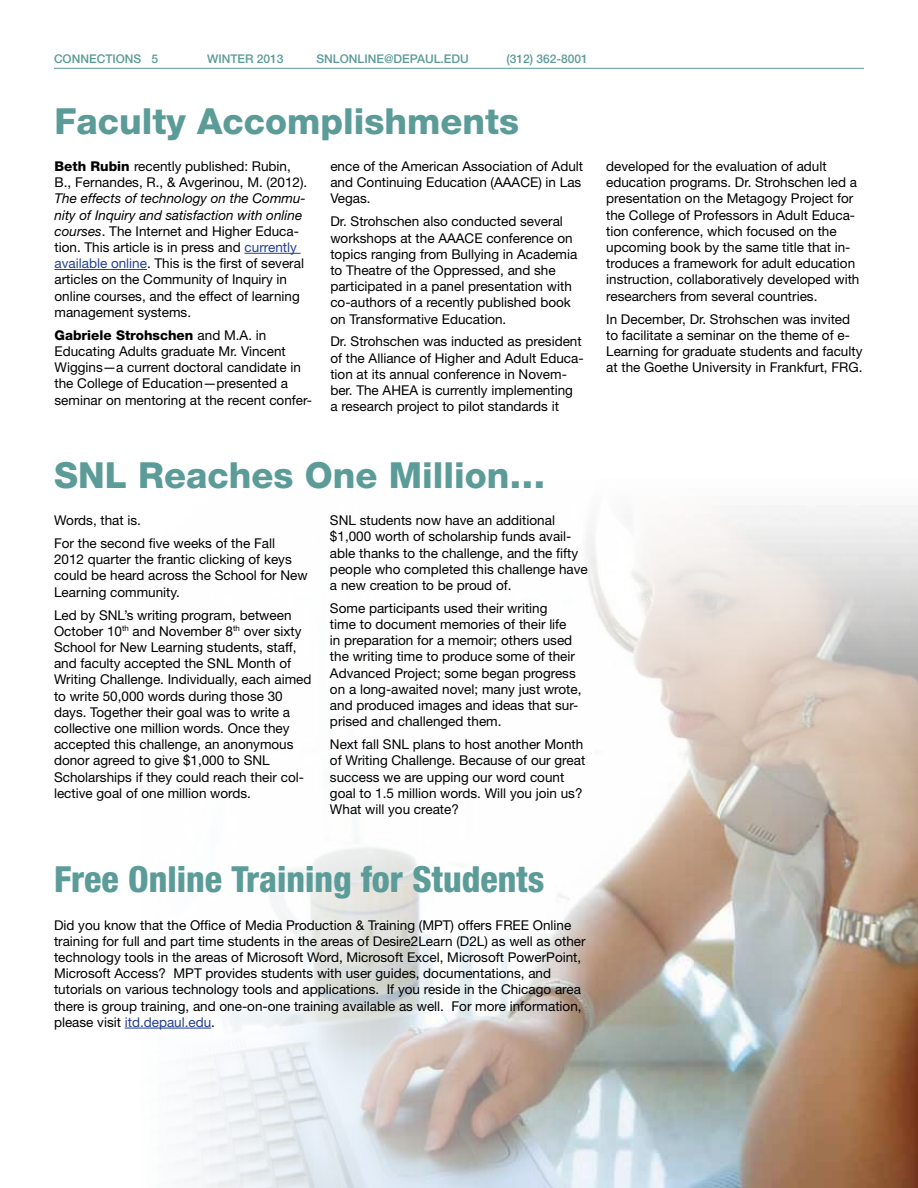
<style>
.page{position:relative;width:918px;height:1188px;background:#fff}
.page>*{position:absolute;margin:0;border:0;box-sizing:border-box;transform-origin:0 0}
.t1{font:800 36px "Helvetica Neue";color:#5b9b98}
.t2{font:800 condensed 36px "Helvetica Neue";color:#5b9b98}
.t3{font:13.5px/16.2px "Helvetica Neue";color:#000}
.t4{font:500 12px "Helvetica Neue";color:#5b9b98}
.s1{font-weight:800}
.s2{font-style:italic}
.s3{color:#25408f}
</style>
<div class="page">
<img style="left:124px;top:505px;width:794px;height:683px">
<hr style="left:54px;top:68px;width:810px;height:1px;background:#5b9b98">
<hr style="left:245px;top:253px;width:56px;height:1px;background:#25408f">
<hr style="left:55px;top:269px;width:92px;height:1px;background:#25408f">
<hr style="left:125px;top:1028px;width:86px;height:1px;background:#25408f">
<p class="t4" style="left:54px;top:52px;width:106px">CONNECTIONS 5</p>
<p class="t4" style="left:207px;top:52px;width:78px">WINTER 2013</p>
<p class="t4" style="left:316px;top:52px;width:154px">SNLONLINE@DEPAUL.EDU</p>
<p class="t4" style="left:507px;top:52px;width:83px">(312) 362-8001</p>
<h1 class="t1" style="left:55px;top:100px;width:466px">Faculty Accomplishments</h1>
<p class="t3" style="left:55px;top:158px;width:254px"><span class="s1">Beth Rubin</span> recently published: Rubin,<br>B., Fernandes, R., &amp; Avgerinou, M. (2012).</p>
<p class="t3" style="left:55px;top:190px;width:253px"><span class="s2">The effects of technology on the Commu&shy;nity of Inquiry and satisfaction with online courses</span>. The Internet and Higher Educa&shy;tion. This article is in press and <span class="s3">currently available online</span>. This is the first of several articles on the Community of Inquiry in online courses, and the effect of learning management systems.</p>
<p class="t3" style="left:55px;top:327px;width:259px"><span class="s1">Gabriele Strohschen</span> and M.A. in Educating Adults graduate Mr. Vincent Wiggins—a current doctoral candidate in the College of Education—presented a seminar on mentoring at the recent confer-</p>
<p class="t3" style="left:330px;top:158px;width:254px">ence of the American Association of Adult and Continuing Education (AAACE) in Las<br>Vegas.</p>
<p class="t3" style="left:330px;top:213px;width:249px">Dr. Strohschen also conducted several workshops at the AAACE conference on topics ranging from Bullying in Academia to Theatre of the Oppressed, and she participated in a panel presentation with co-authors of a recently published book on Transformative Education.</p>
<p class="t3" style="left:330px;top:333px;width:255px">Dr. Strohschen was inducted as president of the Alliance of Higher and Adult Educa&shy;tion at its annual conference in Novem&shy;ber. The AHEA is currently implementing<br>a research project to pilot standards it</p>
<p class="t3" style="left:606px;top:158px;width:255px">developed for the evaluation of adult education programs. Dr. Strohschen led a presentation on the Metagogy Project for the College of Professors in Adult Educa&shy;tion conference, which focused on the upcoming book by the same title that in&shy;troduces a framework for adult education instruction, collaboratively developed with researchers from several countries.</p>
<p class="t3" style="left:606px;top:310px;width:258px">In December, Dr. Strohschen was invited to facilitate a seminar on the theme of e-Learning for graduate students and faculty at the Goethe University in Frankfurt, FRG.</p>
<h1 class="t1" style="left:54px;top:454px;width:493px">SNL Reaches One Million…</h1>
<p class="t3" style="left:54px;top:509px;width:223px;line-height:23px">Words, that is.<br>For the second five weeks of the Fall</p>
<p class="t3" style="left:54px;top:551px;width:255px">2012 quarter the frantic clicking of keys could be heard across the School for New<br>Learning community.</p>
<p class="t3" style="left:54px;top:607px;width:259px">Led by SNL’s writing program, between October 10<sup>th</sup> and November 8<sup>th</sup> over sixty School for New Learning students, staff, and faculty accepted the SNL Month of Writing Challenge. Individually, each aimed to write 50,000 words during those 30 days. Together their goal was to write a collective one million words. Once they accepted this challenge, an anonymous donor agreed to give $1,000 to SNL Scholarships if they could reach their col&shy;lective goal of one million words.</p>
<p class="t3" style="left:330px;top:512px;width:259px">SNL students now have an additional $1,000 worth of scholarship funds avail&shy;able thanks to the challenge, and the fifty people who completed this challenge have a new creation to be proud of.</p>
<p class="t3" style="left:330px;top:600px;width:253px">Some participants used their writing<br>time to document memories of their life<br>in preparation for a memoir; others used the writing time to produce some of their Advanced Project; some began progress on a long-awaited novel; many just wrote, and produced images and ideas that sur&shy;prised and challenged them.</p>
<p class="t3" style="left:330px;top:736px;width:257px">Next fall SNL plans to host another Month of Writing Challenge. Because of our great success we are upping our word count goal to 1.5 million words. Will you join us?<br>What will you create?</p>
<h1 class="t2" style="left:54px;top:857px;width:492px">Free Online Training for Students</h1>
<p class="t3" style="left:54px;top:916px;width:533px">Did you know that the Office of Media Production &amp; Training (MPT) offers FREE Online training for full and part time students in the areas of Desire2Learn (D2L) as well as other technology tools in the areas of Microsoft Word, Microsoft Excel, Microsoft PowerPoint, Microsoft Access? MPT provides students with user guides, documentations, and tutorials on various technology tools and applications. If you reside in the Chicago area there is group training, and one-on-one training available as well. For more information, please visit <span class="s3">itd.depaul.edu</span>.</p>
</div>
